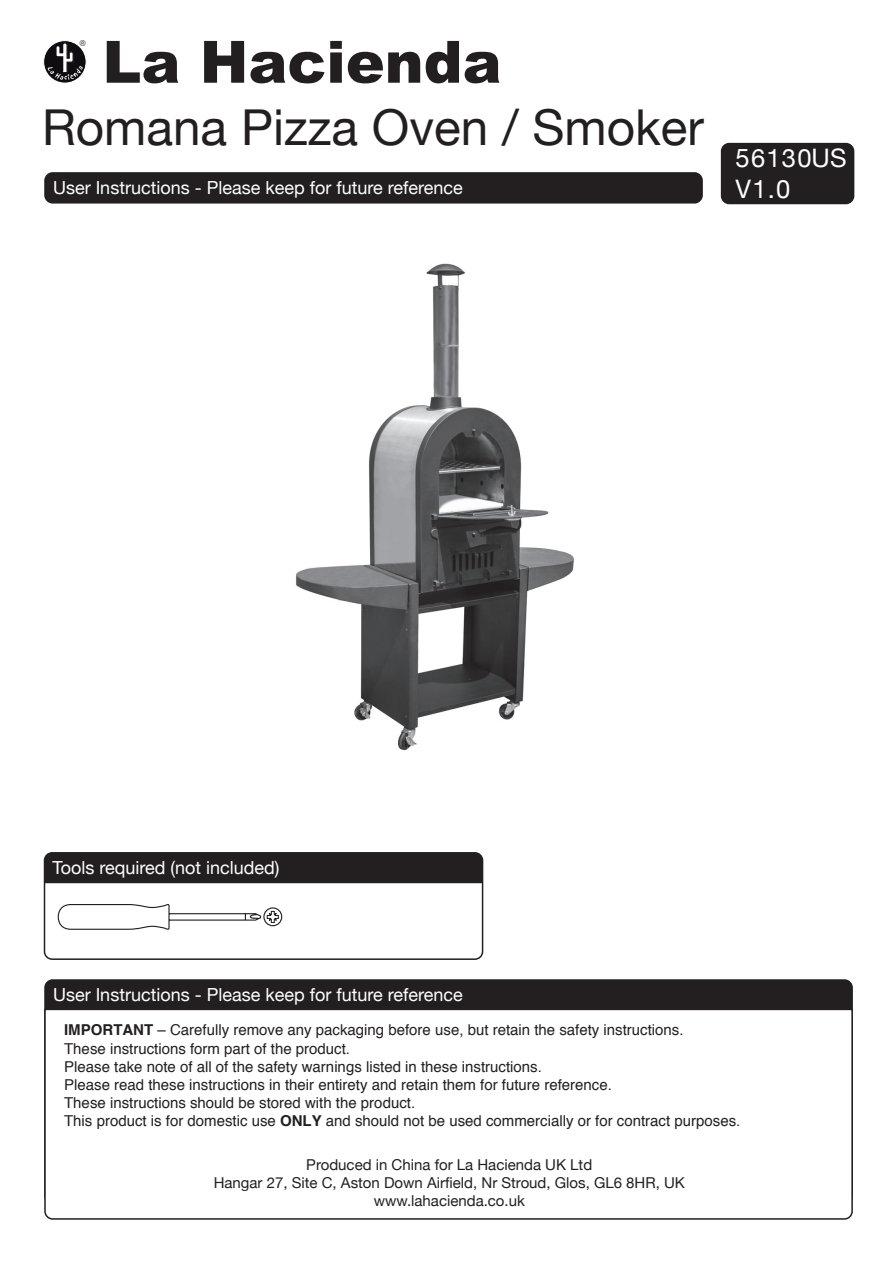
<style>
.page{position:relative;width:893px;height:1263px;background:#fff}
.page>*{position:absolute;margin:0;border:0;box-sizing:border-box;transform-origin:0 0}
.t1{font:900 58.35px "Arial";color:#231f20}
.t2{font:49.5px "Helvetica Neue";color:#231f20}
.t3{font:25.5px/30.6px "Helvetica Neue";letter-spacing:.05em;color:#fff}
.t4{font:18px "Helvetica Neue";color:#fff}
.t5{font:15px/18px "Helvetica";color:#231f20}
.t6{font:15px/18px "Helvetica Neue";color:#231f20;text-align:center}
.t7{font:7.95px "Helvetica";color:#231f20}
.s1{font-weight:700}
</style>
<div class="page">
<div style="left:44px;top:172px;width:659px;height:32px;background:#231f20;border:2px solid #231f20;border-radius:8px"></div>
<div style="left:45px;top:980px;width:807px;height:224px;background:#231f20;border-radius:8px"></div>
<div style="left:44px;top:1008px;width:809px;height:212px;background:#fff"></div>
<div style="left:44px;top:852px;width:439px;height:108px;border:2px solid #231f20;border-radius:8px"></div>
<div style="left:45px;top:853px;width:438px;height:30px;background:#231f20"></div>
<svg style="left:57px;top:904px;width:222px;height:26px"></svg>
<div style="left:263px;top:907px;width:19px;height:19px;border:1px solid #231f20;border-radius:50%"></div>
<div style="left:722px;top:144px;width:132px;height:59px;background:#231f20;border-radius:8px"></div>
<div style="left:721px;top:143px;width:133px;height:61px;border:2px solid #231f20;border-radius:8px"></div>
<img style="left:296px;top:263px;width:278px;height:488px">
<svg style="left:44px;top:41px;width:42px;height:42px"></svg>
<div style="left:44px;top:41px;width:42px;height:42px;border:1px solid #fff;border-radius:50%"></div>
<svg style="left:48px;top:42px;width:35px;height:38px"></svg>
<p class="t7" style="left:80px;top:37px;width:7px">®</p>
<h1 class="t1" style="left:102px;top:20px;width:401px">La Hacienda</h1>
<h2 class="t2" style="left:42px;top:98px;width:663px">Romana Pizza Oven / Smoker</h2>
<p class="t4" style="left:53px;top:177px;width:411px">User Instructions - Please keep for future reference</p>
<h3 class="t3" style="left:736px;top:143px;width:112px">56130US<br>V1.0</h3>
<p class="t4" style="left:53px;top:856px;width:229px">Tools required (not included)</p>
<p class="t4" style="left:100px;top:857px;width:24px">list</p>
<p class="t4" style="left:53px;top:984px;width:411px">User Instructions - Please keep for future reference</p>
<p class="t5" style="left:64px;top:1022px;width:678px"><span class="s1">IMPORTANT</span> – Carefully remove any packaging before use, but retain the safety instructions.<br>These instructions form part of the product.<br>Please take note of all of the safety warnings listed in these instructions.<br>Please read these instructions in their entirety and retain them for future reference.<br>These instructions should be stored with the product.<br>This product is for domestic use <span class="s1">ONLY</span> and should not be used commercially or for contract purposes.</p>
<p class="t6" style="left:214px;top:1155px;width:473px">Produced in China for La Hacienda UK Ltd<br>Hangar 27, Site C, Aston Down Airfield, Nr Stroud, Glos, GL6 8HR, UK www.lahacienda.co.uk</p>
</div>
